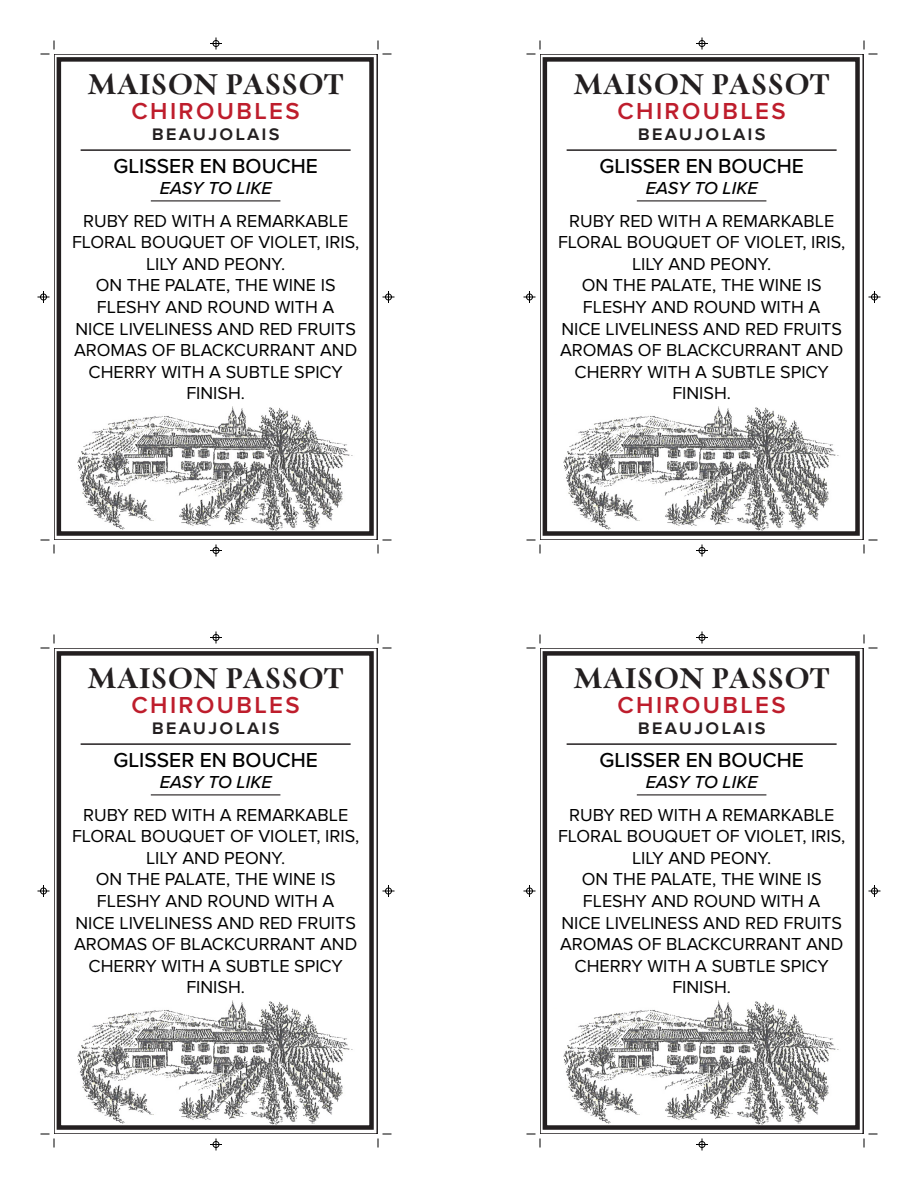
<style>
.page{position:relative;width:918px;height:1188px;background:#fff}
.page>*{position:absolute;margin:0;border:0;box-sizing:border-box;transform-origin:0 0}
.t1{font:900 27px "Oneleigh Pro";color:#231f20}
.t2{font:600 24px "Proxima Nova";letter-spacing:.1em;color:#be1d2c}
.t3{font:500 21px "Proxima Nova";color:#000}
.t4{font:600 21px "Proxima Nova";letter-spacing:.1em;color:#231f20}
.t5{font:18px/21.6px "Proxima Nova";color:#000;text-align:center}
.s1{font-weight:500;font-style:italic}
</style>
<div class="page">
<img style="left:77px;top:407px;width:276px;height:124px">
<div style="left:54px;top:54px;width:324px;height:486px;border:2px solid #231f20"></div>
<hr style="left:81px;top:149px;width:270px;height:2px;background:#231f20">
<hr style="left:151px;top:200px;width:129px;height:1px;background:#231f20">
<div style="left:57px;top:57px;width:317px;height:479px;border:4px solid #231f20"></div>
<img style="left:563px;top:407px;width:276px;height:124px">
<div style="left:540px;top:54px;width:324px;height:486px;border:2px solid #231f20"></div>
<hr style="left:567px;top:149px;width:270px;height:2px;background:#231f20">
<hr style="left:637px;top:200px;width:129px;height:1px;background:#231f20">
<div style="left:543px;top:57px;width:317px;height:479px;border:4px solid #231f20"></div>
<img style="left:77px;top:1001px;width:276px;height:124px">
<div style="left:54px;top:648px;width:324px;height:486px;border:2px solid #231f20"></div>
<hr style="left:81px;top:743px;width:270px;height:2px;background:#231f20">
<hr style="left:151px;top:794px;width:129px;height:1px;background:#231f20">
<div style="left:57px;top:651px;width:317px;height:479px;border:4px solid #231f20"></div>
<img style="left:563px;top:1001px;width:276px;height:124px">
<div style="left:540px;top:648px;width:324px;height:486px;border:2px solid #231f20"></div>
<hr style="left:567px;top:743px;width:270px;height:2px;background:#231f20">
<hr style="left:637px;top:794px;width:129px;height:1px;background:#231f20">
<div style="left:543px;top:651px;width:317px;height:479px;border:4px solid #231f20"></div>
<svg style="left:40px;top:40px;width:15px;height:15px"></svg>
<svg style="left:40px;top:540px;width:15px;height:14px"></svg>
<svg style="left:378px;top:40px;width:14px;height:15px"></svg>
<svg style="left:378px;top:540px;width:14px;height:14px"></svg>
<svg style="left:210px;top:38px;width:12px;height:12px"></svg>
<svg style="left:38px;top:291px;width:12px;height:12px"></svg>
<svg style="left:210px;top:544px;width:12px;height:12px"></svg>
<svg style="left:382px;top:291px;width:12px;height:12px"></svg>
<svg style="left:526px;top:40px;width:15px;height:15px"></svg>
<svg style="left:526px;top:540px;width:15px;height:14px"></svg>
<svg style="left:864px;top:40px;width:14px;height:15px"></svg>
<svg style="left:864px;top:540px;width:14px;height:14px"></svg>
<svg style="left:696px;top:38px;width:12px;height:12px"></svg>
<svg style="left:524px;top:291px;width:12px;height:12px"></svg>
<svg style="left:696px;top:544px;width:12px;height:12px"></svg>
<svg style="left:868px;top:291px;width:12px;height:12px"></svg>
<svg style="left:40px;top:634px;width:15px;height:15px"></svg>
<svg style="left:40px;top:1134px;width:15px;height:14px"></svg>
<svg style="left:378px;top:634px;width:14px;height:15px"></svg>
<svg style="left:378px;top:1134px;width:14px;height:14px"></svg>
<svg style="left:210px;top:632px;width:12px;height:12px"></svg>
<svg style="left:38px;top:885px;width:12px;height:12px"></svg>
<svg style="left:210px;top:1138px;width:12px;height:12px"></svg>
<svg style="left:382px;top:885px;width:12px;height:12px"></svg>
<svg style="left:526px;top:634px;width:15px;height:15px"></svg>
<svg style="left:526px;top:1134px;width:15px;height:14px"></svg>
<svg style="left:864px;top:634px;width:14px;height:15px"></svg>
<svg style="left:864px;top:1134px;width:14px;height:14px"></svg>
<svg style="left:696px;top:632px;width:12px;height:12px"></svg>
<svg style="left:524px;top:885px;width:12px;height:12px"></svg>
<svg style="left:696px;top:1138px;width:12px;height:12px"></svg>
<svg style="left:868px;top:885px;width:12px;height:12px"></svg>
<p class="t1" style="left:87px;top:63px;width:258px">MAISON PASSOT</p>
<p class="t1" style="left:573px;top:63px;width:258px">MAISON PASSOT</p>
<p class="t2" style="left:131px;top:97px;width:170px">CHIROUBLES</p>
<p class="t4" style="left:152px;top:120px;width:129px">BEAUJOLAIS</p>
<p class="t2" style="left:617px;top:97px;width:170px">CHIROUBLES</p>
<p class="t4" style="left:638px;top:120px;width:129px">BEAUJOLAIS</p>
<p class="t3" style="left:114px;top:153px;width:206px">GLISSER EN BOUCHE</p>
<p class="t5" style="left:83px;top:172px;width:267px;line-height:32.4px"><span class="s1">EASY TO LIKE<br></span>RUBY RED WITH A REMARKABLE</p>
<p class="t5" style="left:72px;top:232px;width:289px">FLORAL BOUQUET OF VIOLET, IRIS,<br>LILY AND PEONY.<br>ON THE PALATE, THE WINE IS<br>FLESHY AND ROUND WITH A<br>NICE LIVELINESS AND RED FRUITS<br>AROMAS OF BLACKCURRANT AND<br>CHERRY WITH A SUBTLE SPICY<br>FINISH.</p>
<p class="t3" style="left:600px;top:153px;width:206px">GLISSER EN BOUCHE</p>
<p class="t5" style="left:569px;top:172px;width:267px;line-height:32.4px"><span class="s1">EASY TO LIKE<br></span>RUBY RED WITH A REMARKABLE</p>
<p class="t5" style="left:558px;top:232px;width:289px">FLORAL BOUQUET OF VIOLET, IRIS,<br>LILY AND PEONY.<br>ON THE PALATE, THE WINE IS<br>FLESHY AND ROUND WITH A<br>NICE LIVELINESS AND RED FRUITS<br>AROMAS OF BLACKCURRANT AND<br>CHERRY WITH A SUBTLE SPICY<br>FINISH.</p>
<p class="t1" style="left:87px;top:657px;width:258px">MAISON PASSOT</p>
<p class="t1" style="left:573px;top:657px;width:258px">MAISON PASSOT</p>
<p class="t2" style="left:131px;top:691px;width:170px">CHIROUBLES</p>
<p class="t4" style="left:152px;top:714px;width:129px">BEAUJOLAIS</p>
<p class="t2" style="left:617px;top:691px;width:170px">CHIROUBLES</p>
<p class="t4" style="left:638px;top:714px;width:129px">BEAUJOLAIS</p>
<p class="t3" style="left:114px;top:747px;width:206px">GLISSER EN BOUCHE</p>
<p class="t5" style="left:83px;top:766px;width:267px;line-height:32.4px"><span class="s1">EASY TO LIKE<br></span>RUBY RED WITH A REMARKABLE</p>
<p class="t5" style="left:72px;top:826px;width:289px">FLORAL BOUQUET OF VIOLET, IRIS,<br>LILY AND PEONY.<br>ON THE PALATE, THE WINE IS<br>FLESHY AND ROUND WITH A<br>NICE LIVELINESS AND RED FRUITS<br>AROMAS OF BLACKCURRANT AND<br>CHERRY WITH A SUBTLE SPICY<br>FINISH.</p>
<p class="t3" style="left:600px;top:747px;width:206px">GLISSER EN BOUCHE</p>
<p class="t5" style="left:569px;top:766px;width:267px;line-height:32.4px"><span class="s1">EASY TO LIKE<br></span>RUBY RED WITH A REMARKABLE</p>
<p class="t5" style="left:558px;top:826px;width:289px">FLORAL BOUQUET OF VIOLET, IRIS,<br>LILY AND PEONY.<br>ON THE PALATE, THE WINE IS<br>FLESHY AND ROUND WITH A<br>NICE LIVELINESS AND RED FRUITS<br>AROMAS OF BLACKCURRANT AND<br>CHERRY WITH A SUBTLE SPICY<br>FINISH.</p>
</div>
